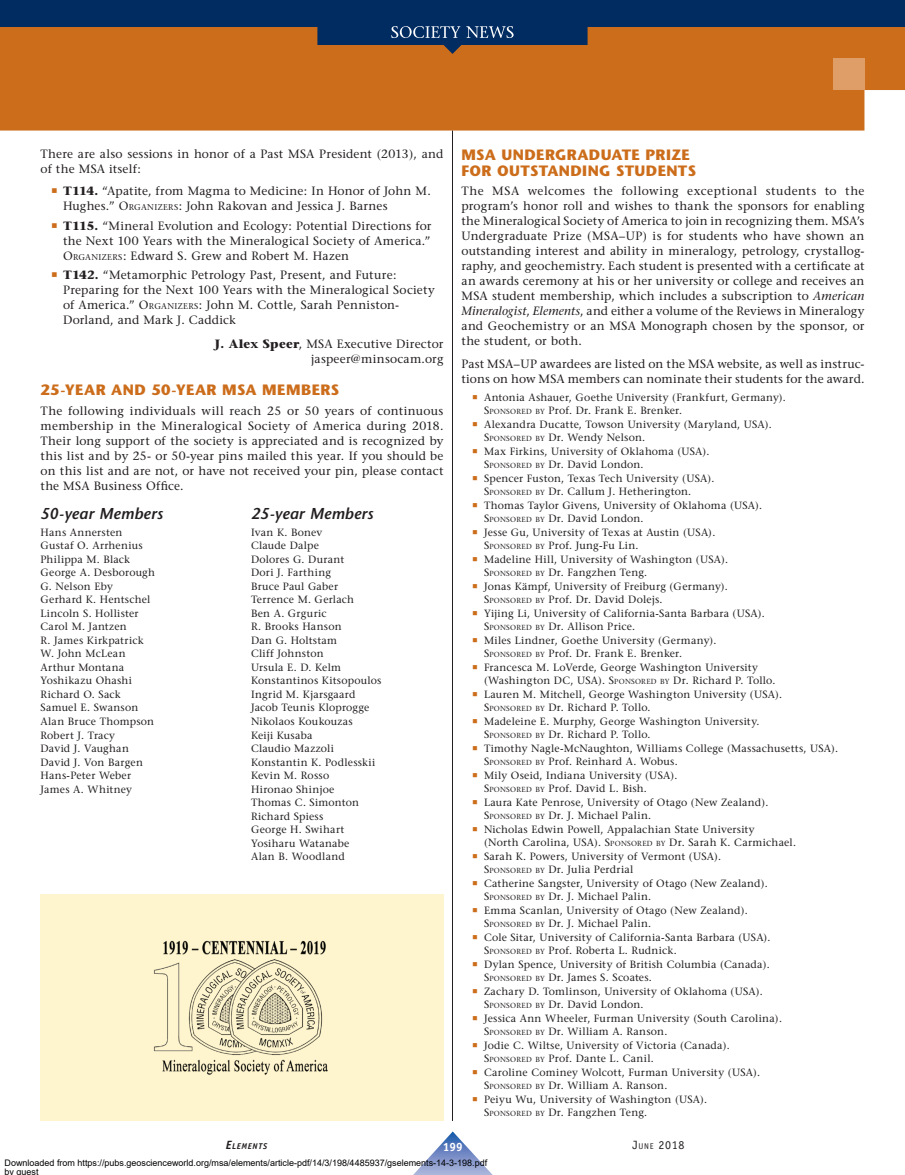
<style>
.page{position:relative;width:905px;height:1175px;background:#fff}
.page>*{position:absolute;margin:0;border:0;box-sizing:border-box;transform-origin:0 0}
.t1{font:italic 600 15.75px "Stone Sans";letter-spacing:.01em;color:#231f20}
.t2{font:700 15px/15.8px "Stone Sans";letter-spacing:.02em;color:#cc6d1b}
.t3{font:12px/15px "Stone Serif";letter-spacing:.015em;color:#231f20}
.t4{font:12px "Officina Sans";color:#231f20}
.t5{font:700 12px "Officina Sans";color:#fff}
.t6{font:10.5px/13.5px "Stone Serif";letter-spacing:.02em;color:#231f20}
.t7{font:9px/9px "Arial";color:#000}
.t8{font:italic 700 8.4px "Officina Sans";letter-spacing:.08em;color:#231f20}
.s1{font-weight:700}
.s2{font-style:inherit}
.s3{font-size:8.4px}
.s4{font-style:italic}
.s5{font-size:7.35px}
.s6{font-size:12px}
</style>
<div class="page">
<div style="left:0;top:54px;width:904px;height:76px;background:#cc6d1b"></div>
<div style="left:832px;top:58px;width:32px;height:32px;background:#df9d68"></div>
<hr style="left:452px;top:130px;width:1px;height:990px;background:#231f20">
<div style="left:40px;top:894px;width:403px;height:226px;background:#fef4ce"></div>
<img style="left:154px;top:940px;width:174px;height:135px">
<svg style="left:0;top:0;width:904px;height:54px;background:#534644"></svg>
<svg style="left:414px;top:1131px;width:78px;height:43px"></svg>
<svg style="left:391px;top:26px;width:122px;height:12px"></svg>
<p class="t3" style="left:40px;top:146px;width:404px">There are also sessions in honor of a Past MSA President (2013), and of the MSA itself:</p>
<p class="t3" style="left:63px;top:183px;width:369px"><span class="s1">T114.</span> “Apatite, from Magma to Medicine: In Honor of John M.<br>Hughes.” <span class="s2">O</span><span class="s3">RGANIZERS</span><span class="s2">:</span> John Rakovan and Jessica J. Barnes</p>
<p class="t3" style="left:63px;top:218px;width:370px;text-align:justify"><span class="s1">T115.</span> “Mineral Evolution and Ecology: Potential Directions for the Next 100 Years with the Mineralogical Society of America.” <span class="s2">O</span><span class="s3">RGANIZERS</span><span class="s2">:</span> Edward S. Grew and Robert M. Hazen</p>
<p class="t3" style="left:63px;top:267px;width:373px"><span class="s1">T142.</span> “Metamorphic Petrology Past, Present, and Future:<br>Preparing for the Next 100 Years with the Mineralogical Society of America.” <span class="s2">O</span><span class="s3">RGANIZERS</span><span class="s2">:</span> John M. Cottle, Sarah Penniston-Dorland, and Mark J. Caddick</p>
<p class="t3" style="left:215px;top:336px;width:230px;text-align:right"><span class="s1">J. Alex Speer</span>, MSA Executive Director jaspeer@minsocam.org</p>
<h2 class="t2" style="left:40px;top:382px;width:300px">25-YEAR AND 50-YEAR MSA MEMBERS</h2>
<p class="t3" style="left:40px;top:403px;width:404px;text-align:justify">The following individuals will reach 25 or 50 years of continuous membership in the Mineralogical Society of America during 2018.<br>Their long support of the society is appreciated and is recognized by this list and by 25- or 50-year pins mailed this year. If you should be on this list and are not, or have not received your pin, please contact the MSA Business Office.</p>
<h1 class="t1" style="left:40px;top:504px;width:124px">50-year Members</h1>
<p class="t6" style="left:40px;top:525px;width:116px">Hans Annersten<br>Gustaf O. Arrhenius<br>Philippa M. Black<br>George A. Desborough<br>G. Nelson Eby<br>Gerhard K. Hentschel<br>Lincoln S. Hollister<br>Carol M. Jantzen<br>R. James Kirkpatrick<br>W. John McLean<br>Arthur Montana<br>Yoshikazu Ohashi<br>Richard O. Sack<br>Samuel E. Swanson<br>Alan Bruce Thompson<br>Robert J. Tracy<br>David J. Vaughan<br>David J. Von Bargen<br>Hans-Peter Weber<br>James A. Whitney</p>
<h1 class="t1" style="left:251px;top:504px;width:124px">25-year Members</h1>
<p class="t6" style="left:251px;top:525px;width:132px">Ivan K. Bonev<br>Claude Dalpe<br>Dolores G. Durant<br>Dori J. Farthing<br>Bruce Paul Gaber<br>Terrence M. Gerlach<br>Ben A. Grguric<br>R. Brooks Hanson<br>Dan G. Holtstam<br>Cliff Johnston<br>Ursula E. D. Kelm<br>Konstantinos Kitsopoulos<br>Ingrid M. Kjarsgaard<br>Jacob Teunis Kloprogge<br>Nikolaos Koukouzas<br>Keiji Kusaba<br>Claudio Mazzoli<br>Konstantin K. Podlesskii<br>Kevin M. Rosso<br>Hironao Shinjoe<br>Thomas C. Simonton<br>Richard Spiess<br>George H. Swihart<br>Yosiharu Watanabe<br>Alan B. Woodland</p>
<h2 class="t2" style="left:461px;top:147px;width:236px">MSA UNDERGRADUATE PRIZE<br>FOR OUTSTANDING STUDENTS</h2>
<p class="t3" style="left:461px;top:183px;width:404px;text-align:justify">The MSA welcomes the following exceptional students to the program’s honor roll and wishes to thank the sponsors for enabling the Mineralogical Society of America to join in recognizing them. MSA’s Undergraduate Prize (MSA–UP) is for students who have shown an outstanding interest and ability in mineralogy, petrology, crystallog&shy;raphy, and geochemistry. Each student is presented with a certificate at an awards ceremony at his or her university or college and receives an MSA student membership, which includes a subscription to <span class="s4">American Mineralogist</span>, <span class="s4">Elements</span>, and either a volume of the Reviews in Mineralogy and Geochemistry or an MSA Monograph chosen by the sponsor, or the student, or both.</p>
<p class="t3" style="left:461px;top:356px;width:404px">Past MSA–UP awardees are listed on the MSA website, as well as instruc&shy;tions on how MSA members can nominate their students for the award.</p>
<p class="t6" style="left:484px;top:390px;width:356px">Antonia Ashauer, Goethe University (Frankfurt, Germany).<br><span class="s2">S</span><span class="s5">PONSORED BY</span> Prof. Dr. Frank E. Brenker.<br>Alexandra Ducatte, Towson University (Maryland, USA).<br><span class="s2">S</span><span class="s5">PONSORED BY</span> Dr. Wendy Nelson.<br>Max Firkins, University of Oklahoma (USA).<br><span class="s2">S</span><span class="s5">PONSORED BY</span> Dr. David London.<br>Spencer Fuston, Texas Tech University (USA).<br><span class="s2">S</span><span class="s5">PONSORED BY</span> Dr. Callum J. Hetherington.<br>Thomas Taylor Givens, University of Oklahoma (USA).<br><span class="s2">S</span><span class="s5">PONSORED BY</span> Dr. David London.<br>Jesse Gu, University of Texas at Austin (USA).<br><span class="s2">S</span><span class="s5">PONSORED BY</span> Prof. Jung-Fu Lin.<br>Madeline Hill, University of Washington (USA).<br><span class="s2">S</span><span class="s5">PONSORED BY</span> Dr. Fangzhen Teng.<br>Jonas Kämpf, University of Freiburg (Germany).<br><span class="s2">S</span><span class="s5">PONSORED BY</span> Prof. Dr. David Dolejs.<br>Yijing Li, University of California-Santa Barbara (USA).<br><span class="s2">S</span><span class="s5">PONSORED BY</span> Dr. Allison Price.<br>Miles Lindner, Goethe University (Germany).<br><span class="s2">S</span><span class="s5">PONSORED BY</span> Prof. Dr. Frank E. Brenker.<br>Francesca M. LoVerde, George Washington University<br>(Washington DC, USA). <span class="s2">S</span><span class="s5">PONSORED BY</span> Dr. Richard P. Tollo.<br>Lauren M. Mitchell, George Washington University (USA).<br><span class="s2">S</span><span class="s5">PONSORED BY</span> Dr. Richard P. Tollo.<br>Madeleine E. Murphy, George Washington University.<br><span class="s2">S</span><span class="s5">PONSORED BY</span> Dr. Richard P. Tollo.<br>Timothy Nagle-McNaughton, Williams College (Massachusetts, USA).<br><span class="s2">S</span><span class="s5">PONSORED BY</span> Prof. Reinhard A. Wobus.<br>Mily Oseid, Indiana University (USA).<br><span class="s2">S</span><span class="s5">PONSORED BY</span> Prof. David L. Bish.<br>Laura Kate Penrose, University of Otago (New Zealand).<br><span class="s2">S</span><span class="s5">PONSORED BY</span> Dr. J. Michael Palin.<br>Nicholas Edwin Powell, Appalachian State University<br>(North Carolina, USA). <span class="s2">S</span><span class="s5">PONSORED BY</span> Dr. Sarah K. Carmichael.<br>Sarah K. Powers, University of Vermont (USA).<br><span class="s2">S</span><span class="s5">PONSORED BY</span> Dr. Julia Perdrial<br>Catherine Sangster, University of Otago (New Zealand).<br><span class="s2">S</span><span class="s5">PONSORED BY</span> Dr. J. Michael Palin.<br>Emma Scanlan, University of Otago (New Zealand).<br><span class="s2">S</span><span class="s5">PONSORED BY</span> Dr. J. Michael Palin.<br>Cole Sitar, University of California-Santa Barbara (USA).<br><span class="s2">S</span><span class="s5">PONSORED BY</span> Prof. Roberta L. Rudnick.<br>Dylan Spence, University of British Columbia (Canada).<br><span class="s2">S</span><span class="s5">PONSORED BY</span> Dr. James S. Scoates.<br>Zachary D. Tomlinson, University of Oklahoma (USA).<br><span class="s2">S</span><span class="s5">PONSORED BY</span> Dr. David London.<br>Jessica Ann Wheeler, Furman University (South Carolina).<br><span class="s2">S</span><span class="s5">PONSORED BY</span> Dr. William A. Ranson.<br>Jodie C. Wiltse, University of Victoria (Canada).<br><span class="s2">S</span><span class="s5">PONSORED BY</span> Prof. Dante L. Canil.<br>Caroline Cominey Wolcott, Furman University (USA).<br><span class="s2">S</span><span class="s5">PONSORED BY</span> Dr. William A. Ranson.<br>Peiyu Wu, University of Washington (USA).<br><span class="s2">S</span><span class="s5">PONSORED BY</span> Dr. Fangzhen Teng.</p>
<p class="t8" style="left:226px;top:1141px;width:43px"><span class="s6">E</span>LEMENTS</p>
<p class="t5" style="left:443px;top:1139px;width:22px">199</p>
<p class="t4" style="left:632px;top:1138px;width:53px">J<span class="s3">UNE</span> 2018</p>
<p class="t7" style="left:4px;top:1159px;width:484px">Downloaded from https://pubs.geoscienceworld.org/msa/elements/article-pdf/14/3/198/4485937/gselements-14-3-198.pdf by guest</p>
</div>
